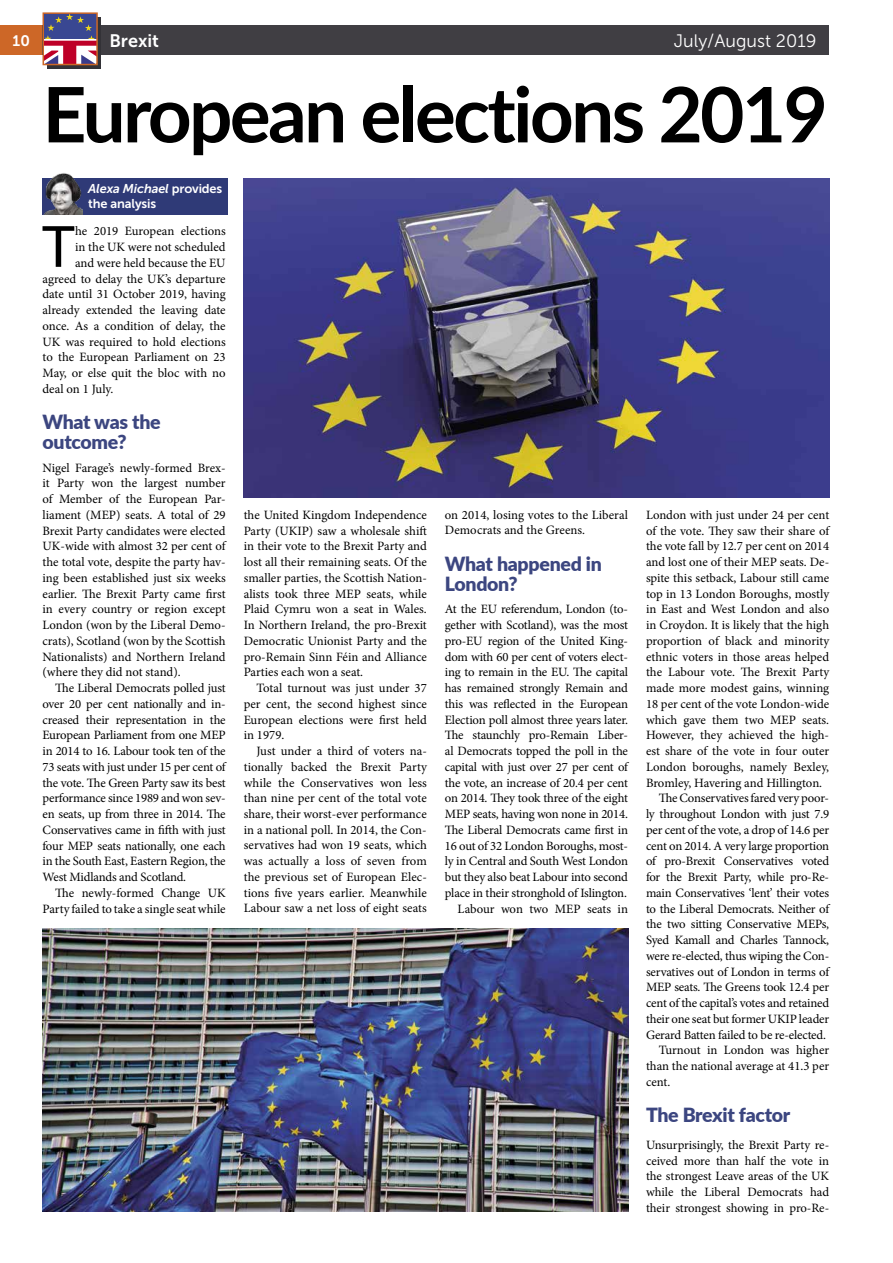
<style>
.page{position:relative;width:893px;height:1263px;background:#fff}
.page>*{position:absolute;margin:0;border:0;box-sizing:border-box;transform-origin:0 0}
.t1{font:700 76.5px "Lato";letter-spacing:-.035em;color:#000}
.t2{font:56.7px "Lato";color:#000}
.t3{font:900 19.5px/20.2px "Lato";letter-spacing:-.015em;color:#3c4680}
.t4{font:18px "Museo Sans 300";color:#fff}
.t5{font:18px "Museo Sans 700";color:#fff}
.t6{font:15.15px "Museo Sans 700";color:#fff}
.t7{font:12.75px/15.8px "Minion Pro";letter-spacing:-.01em;color:#000;text-align:justify}
.t8{font:12.75px/15.8px "Museo Sans 700";letter-spacing:-.01em;color:#fff}
.s1{font-style:italic}
</style>
<div class="page">
<div style="left:0;top:26px;width:43px;height:29px;background:#cd6727"></div>
<div style="left:43px;top:26px;width:786px;height:29px;background:#403e43"></div>
<svg style="left:47px;top:17px;width:54px;height:51px"></svg>
<svg style="left:46px;top:15px;width:49px;height:47px;background:#8b658c"></svg>
<div style="left:43px;top:12px;width:55px;height:53px;border:2px solid #cd6727"></div>
<div style="left:43px;top:178px;width:185px;height:37px;background:#2f3a77"></div>
<img style="left:43px;top:173px;width:39px;height:42px">
<img style="left:244px;top:178px;width:585px;height:319px">
<img style="left:43px;top:929px;width:585px;height:283px">
<p class="t6" style="left:13px;top:32px;width:19px">10</p>
<h3 class="t5" style="left:109px;top:31px;width:51px">Brexit</h3>
<h3 class="t4" style="left:674px;top:31px;width:144px">July/August 2019</h3>
<h1 class="t1" style="left:43px;top:58px;width:787px">European elections 2019</h1>
<p class="t8" style="left:88px;top:180px;width:136px"><span class="s1">Alexa Michael</span> provides the analysis</p>
<h2 class="t2" style="left:42px;top:206px;width:35px">T</h2>
<p class="t7" style="left:75px;top:223px;width:152px">he 2019 European elections</p>
<p class="t7" style="left:75px;top:239px;width:152px">in the UK were not scheduled</p>
<p class="t7" style="left:75px;top:255px;width:152px">and were held because the EU</p>
<p class="t7" style="left:43px;top:271px;width:185px">agreed to delay the UK’s departure</p>
<p class="t7" style="left:43px;top:286px;width:185px">date until 31 October 2019, having</p>
<p class="t7" style="left:43px;top:302px;width:185px">already extended the leaving date</p>
<p class="t7" style="left:43px;top:318px;width:185px">once. As a condition of delay, the</p>
<p class="t7" style="left:43px;top:334px;width:185px">UK was required to hold elections</p>
<p class="t7" style="left:43px;top:349px;width:185px">to the European Parliament on 23</p>
<p class="t7" style="left:43px;top:365px;width:185px">May, or else quit the bloc with no</p>
<p class="t7" style="left:43px;top:381px;width:72px">deal on 1 July.</p>
<h3 class="t3" style="left:43px;top:411px;width:120px">What was the outcome?</h3>
<p class="t7" style="left:43px;top:460px;width:185px">Nigel Farage’s newly-formed Brex&shy;it Party won the largest number of Member of the European Par&shy;liament (MEP) seats. A total of 29<br>Brexit Party candidates were elected UK-wide with almost 32 per cent of the total vote, despite the party hav&shy;ing been established just six weeks earlier. The Brexit Party came first in every country or region except London (won by the Liberal Demo&shy;crats), Scotland (won by the Scottish Nationalists) and Northern Ireland (where they did not stand).</p>
<p class="t7" style="left:43px;top:680px;width:185px;text-indent:13px">The Liberal Democrats polled just over 20 per cent nationally and in&shy;creased their representation in the European Parliament from one MEP in 2014 to 16. Labour took ten of the 73 seats with just under 15 per cent of the vote. The Green Party saw its best performance since 1989 and won sev&shy;en seats, up from three in 2014. The Conservatives came in fifth with just four MEP seats nationally, one each in the South East, Eastern Region, the West Midlands and Scotland.</p>
<p class="t7" style="left:43px;top:885px;width:185px;text-align:right">The newly-formed Change UK<br>Party failed to take a single seat while</p>
<p class="t7" style="left:445px;top:507px;width:185px">on 2014, losing votes to the Liberal<br>Democrats and the Greens.</p>
<h3 class="t3" style="left:445px;top:552px;width:159px">What happened in<br>London?</h3>
<p class="t7" style="left:445px;top:601px;width:185px;text-align:right">At the EU referendum, London (to&shy;gether with Scotland), was the most pro-EU region of the United King&shy;dom with 60 per cent of voters elect&shy;ing to remain in the EU. The capital has remained strongly Remain and this was reflected in the European Election poll almost three years later.<br>The staunchly pro-Remain Liber&shy;al Democrats topped the poll in the capital with just over 27 per cent of the vote, an increase of 20.4 per cent on 2014. They took three of the eight MEP seats, having won none in 2014.<br>The Liberal Democrats came first in 16 out of 32 London Boroughs, most&shy;ly in Central and South West London but they also beat Labour into second place in their stronghold of Islington.<br>Labour won two MEP seats in</p>
<p class="t7" style="left:244px;top:507px;width:185px">the United Kingdom Independence Party (UKIP) saw a wholesale shift in their vote to the Brexit Party and lost all their remaining seats. Of the smaller parties, the Scottish Nation&shy;alists took three MEP seats, while Plaid Cymru won a seat in Wales.<br>In Northern Ireland, the pro-Brexit Democratic Unionist Party and the pro-Remain Sinn Féin and Alliance Parties each won a seat.</p>
<p class="t7" style="left:244px;top:680px;width:185px;text-indent:13px">Total turnout was just under 37 per cent, the second highest since European elections were first held in 1979.</p>
<p class="t7" style="left:244px;top:743px;width:185px;text-indent:13px">Just under a third of voters na&shy;tionally backed the Brexit Party while the Conservatives won less than nine per cent of the total vote share, their worst-ever performance in a national poll. In 2014, the Con&shy;servatives had won 19 seats, which was actually a loss of seven from the previous set of European Elec&shy;tions five years earlier. Meanwhile Labour saw a net loss of eight seats</p>
<p class="t7" style="left:646px;top:507px;width:185px">London with just under 24 per cent</p>
<p class="t7" style="left:646px;top:523px;width:185px">of the vote. They saw their share of</p>
<p class="t7" style="left:646px;top:538px;width:185px">the vote fall by 12.7 per cent on 2014</p>
<p class="t7" style="left:646px;top:554px;width:185px">and lost one of their MEP seats. De-</p>
<p class="t7" style="left:646px;top:570px;width:185px">spite this setback, Labour still came</p>
<p class="t7" style="left:646px;top:586px;width:185px">top in 13 London Boroughs, mostly</p>
<p class="t7" style="left:646px;top:601px;width:185px">in East and West London and also</p>
<p class="t7" style="left:646px;top:617px;width:185px">in Croydon. It is likely that the high</p>
<p class="t7" style="left:646px;top:633px;width:185px">proportion of black and minority</p>
<p class="t7" style="left:646px;top:649px;width:185px">ethnic voters in those areas helped</p>
<p class="t7" style="left:646px;top:664px;width:185px">the Labour vote. The Brexit Party</p>
<p class="t7" style="left:646px;top:680px;width:185px">made more modest gains, winning</p>
<p class="t7" style="left:646px;top:696px;width:185px">18 per cent of the vote London-wide</p>
<p class="t7" style="left:646px;top:712px;width:185px">which gave them two MEP seats.</p>
<p class="t7" style="left:646px;top:727px;width:185px">However, they achieved the high-</p>
<p class="t7" style="left:646px;top:743px;width:185px">est share of the vote in four outer</p>
<p class="t7" style="left:646px;top:759px;width:185px">London boroughs, namely Bexley,</p>
<p class="t7" style="left:646px;top:775px;width:178px">Bromley, Havering and Hillington.</p>
<p class="t7" style="left:659px;top:790px;width:172px">The Conservatives fared very poor-</p>
<p class="t7" style="left:646px;top:806px;width:185px">ly throughout London with just 7.9</p>
<p class="t7" style="left:646px;top:822px;width:185px">per cent of the vote, a drop of 14.6 per</p>
<p class="t7" style="left:646px;top:838px;width:185px">cent on 2014. A very large proportion</p>
<p class="t7" style="left:646px;top:853px;width:185px">of pro-Brexit Conservatives voted</p>
<p class="t7" style="left:646px;top:869px;width:185px">for the Brexit Party, while pro-Re-</p>
<p class="t7" style="left:646px;top:885px;width:185px">main Conservatives ‘lent’ their votes</p>
<p class="t7" style="left:646px;top:901px;width:185px">to the Liberal Democrats. Neither of</p>
<p class="t7" style="left:646px;top:916px;width:185px">the two sitting Conservative MEPs,</p>
<p class="t7" style="left:646px;top:932px;width:185px">Syed Kamall and Charles Tannock,</p>
<p class="t7" style="left:646px;top:948px;width:185px">were re-elected, thus wiping the Con-</p>
<p class="t7" style="left:646px;top:964px;width:185px">servatives out of London in terms of</p>
<p class="t7" style="left:646px;top:979px;width:185px">MEP seats. The Greens took 12.4 per</p>
<p class="t7" style="left:646px;top:995px;width:185px">cent of the capital’s votes and retained</p>
<p class="t7" style="left:646px;top:1011px;width:185px">their one seat but former UKIP leader</p>
<p class="t7" style="left:646px;top:1026px;width:181px">Gerard Batten failed to be re-elected.</p>
<p class="t7" style="left:659px;top:1042px;width:172px">Turnout in London was higher</p>
<p class="t7" style="left:646px;top:1058px;width:185px">than the national average at 41.3 per</p>
<p class="t7" style="left:646px;top:1074px;width:26px">cent.</p>
<h3 class="t3" style="left:646px;top:1104px;width:146px">The Brexit factor</h3>
<p class="t7" style="left:646px;top:1137px;width:185px">Unsurprisingly, the Brexit Party re&shy;ceived more than half the vote in the strongest Leave areas of the UK while the Liberal Democrats had their strongest showing in pro-Re-</p>
</div>
